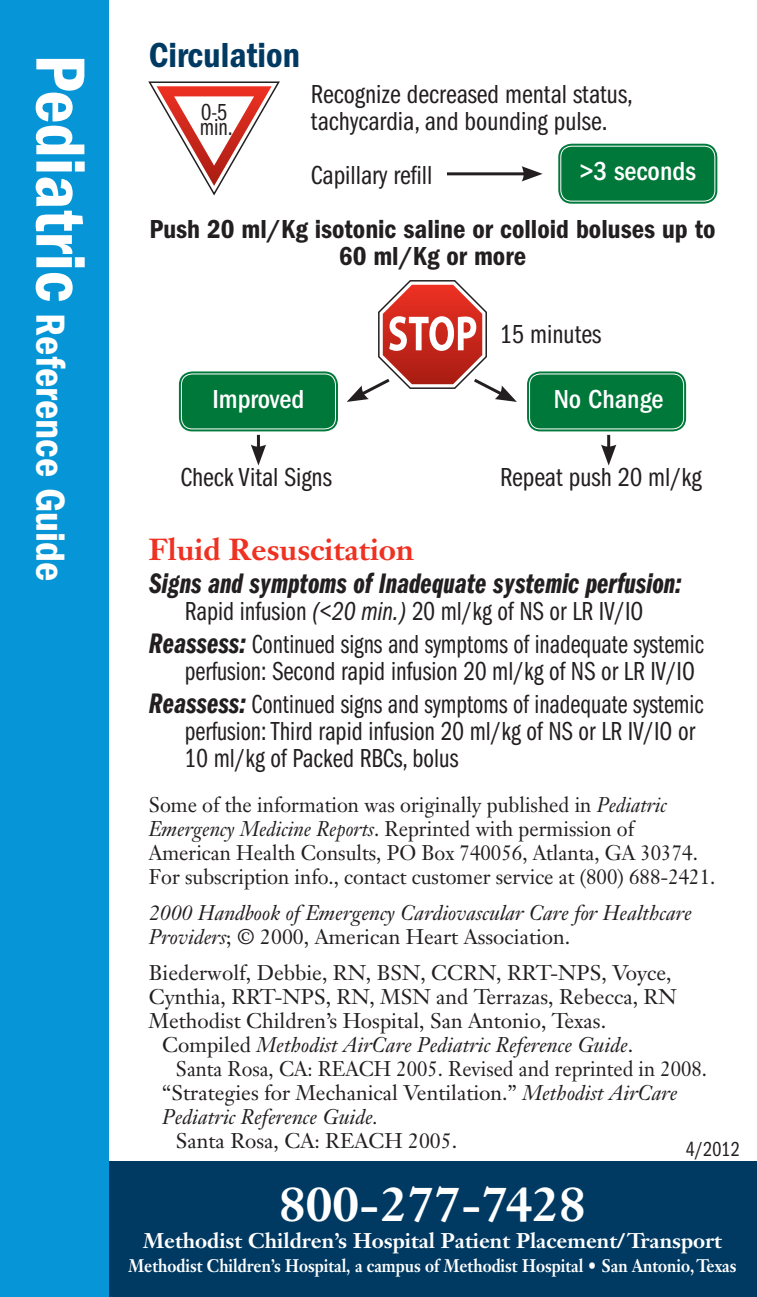
<style>
.page{position:relative;width:757px;height:1297px;background:#fff}
.page>*{position:absolute;margin:0;border:0;box-sizing:border-box;transform-origin:0 0}
.t1{font:700 48px "Janson Text";color:#fff}
.t2{font:600 condensed 42px "Franklin Gothic";color:#fff}
.t3{font:600 condensed 36px "Franklin Gothic";color:#003a62}
.t4{font:700 30px "Janson Text";color:#ef3122}
.t5{font:29.4px "Franklin Gothic Demi Cmpr Ital";color:#231f20}
.t6{font:27px/33px "Franklin Gothic Book Cmpr";color:#231f20}
.t7{font:27px/27px "Franklin Gothic Book Cmpr";color:#231f20;scale:1.05 1}
.t8{font:600 condensed 27px/27px "Franklin Gothic";color:#231f20;text-align:center}
.t9{font:500 condensed 27px "Franklin Gothic";color:#fff}
.t10{font:24px "Franklin Gothic Book Cmpr";color:#231f20}
.t11{font:21px/24px "Janson Text";color:#231f20;scale:.96 1}
.t12{font:21px "Janson Text";color:#231f20}
.t13{font:italic 21px/24px "Janson Text";color:#231f20}
.t14{font:700 21px "Janson Text";color:#fff}
.t15{font:21px "Janson Text";color:#231f20;scale:.95 1}
.t16{font:21px "Franklin Gothic Book Cmpr";color:#231f20}
.t17{font:700 18px "Janson Text";color:#fff;scale:.87 1}
.s1{font-size:72px}
.s2{font-family:"Franklin Gothic Book Cmpr Ital"}
.s3{font-family:"Franklin Gothic Demi Cmpr Ital";font-size:29.4px}
.s4{font-style:italic}
.s5{font-style:normal}
</style>
<div class="page">
<div style="left:0;top:1161px;width:757px;height:136px;background:#003a62"></div>
<div style="left:0;top:0;width:108px;height:1297px;background:#0696d7"></div>
<svg style="left:148px;top:81px;width:132px;height:115px"></svg>
<div style="left:558px;top:144px;width:159px;height:60px;background:#00783a;border-radius:13px"></div>
<div style="left:555px;top:141px;width:165px;height:66px;border:1px solid #fff;border-radius:16px"></div>
<div style="left:560px;top:146px;width:155px;height:56px;border:1px solid #fff;border-radius:11px"></div>
<hr style="left:447px;top:172px;width:79px;height:3px;background:#231f20">
<svg style="left:521px;top:166px;width:21px;height:15px"></svg>
<div style="left:179px;top:371px;width:159px;height:60px;background:#00783a;border-radius:13px"></div>
<div style="left:176px;top:368px;width:165px;height:66px;border:1px solid #fff;border-radius:16px"></div>
<div style="left:181px;top:373px;width:155px;height:56px;border:1px solid #fff;border-radius:11px"></div>
<div style="left:527px;top:371px;width:159px;height:60px;background:#00783a;border-radius:13px"></div>
<div style="left:524px;top:368px;width:165px;height:66px;border:1px solid #fff;border-radius:16px"></div>
<div style="left:529px;top:373px;width:155px;height:56px;border:1px solid #fff;border-radius:11px"></div>
<svg style="left:347px;top:280px;width:170px;height:122px"></svg>
<hr style="left:257px;top:435px;width:3px;height:14px;background:#231f20">
<svg style="left:251px;top:444px;width:15px;height:21px"></svg>
<hr style="left:607px;top:435px;width:3px;height:14px;background:#231f20">
<svg style="left:601px;top:444px;width:15px;height:21px"></svg>
<h2 class="t2" style="left:74px;top:54px;width:529px;rotate:90deg"><span class="s1">Pediatric</span> Reference Guide</h2>
<h3 class="t3" style="left:149px;top:34px;width:152px">Circulation</h3>
<p class="t7" style="left:311px;top:81px;width:308px">Recognize decreased mental status, tachycardia, and bounding pulse.</p>
<p class="t7" style="left:311px;top:162px;width:117px">Capillary refill</p>
<p class="t8" style="left:150px;top:215px;width:567px">Push 20 ml/Kg isotonic saline or colloid boluses up to<br>60 ml/Kg or more</p>
<p class="t10" style="left:201px;top:99px;width:28px">0-5</p>
<p class="t10" style="left:200px;top:114px;width:35px">min.</p>
<p class="t9" style="left:579px;top:156px;width:118px">&gt;3 seconds</p>
<p class="t9" style="left:212px;top:384px;width:94px">Improved</p>
<p class="t7" style="left:180px;top:464px;width:146px">Check Vital Signs</p>
<p class="t7" style="left:500px;top:321px;width:98px">15 minutes</p>
<p class="t9" style="left:554px;top:384px;width:111px">No Change</p>
<p class="t7" style="left:500px;top:464px;width:194px">Repeat push 20 ml/kg</p>
<p class="t4" style="left:149px;top:530px;width:266px">Fluid Resuscitation</p>
<p class="t5" style="left:149px;top:566px;width:534px">Signs and symptoms of Inadequate systemic perfusion:</p>
<p class="t6" style="left:149px;top:595px;width:556px;text-indent:36px">Rapid infusion <span class="s2">(&lt;20 min.)</span> 20 ml/kg of NS or LR IV/IO<br><span class="s3">Reassess:</span> Continued signs and symptoms of inadequate systemic</p>
<p class="t6" style="left:149px;top:655px;width:556px;text-indent:36px">perfusion: Second rapid infusion 20 ml/kg of NS or LR IV/IO<br><span class="s3">Reassess:</span> Continued signs and symptoms of inadequate systemic</p>
<p class="t6" style="left:185px;top:718px;width:512px;line-height:27px">perfusion: Third rapid infusion 20 ml/kg of NS or LR IV/IO or<br>10 ml/kg of Packed RBCs, bolus</p>
<p class="t11" style="left:149px;top:792px;width:591px">Some of the information was originally published in <span class="s4">Pediatric Emergency Medicine Reports</span>. Reprinted with permission of American Health Consults, PO Box 740056, Atlanta, GA 30374.<br>For subscription info., contact customer service at (800) 688-2421.</p>
<p class="t13" style="left:149px;top:901px;width:544px">2000 Handbook of Emergency Cardiovascular Care for Healthcare<br>Providers<span class="s5">; © 2000, American Heart Association.</span></p>
<p class="t12" style="left:149px;top:959px;width:524px">Biederwolf, Debbie, RN, BSN, CCRN, RRT-NPS, Voyce,</p>
<p class="t12" style="left:149px;top:983px;width:529px">Cynthia, RRT-NPS, RN, MSN and Terrazas, Rebecca, RN</p>
<p class="t12" style="left:149px;top:1007px;width:459px">Methodist Children’s Hospital, San Antonio, Texas.</p>
<p class="t13" style="left:162px;top:1033px;width:472px"><span class="s5">Compiled</span> Methodist AirCare Pediatric Reference Guide<span class="s5">.</span></p>
<p class="t15" style="left:176px;top:1055px;width:560px">Santa Rosa, CA: REACH 2005. Revised and reprinted in 2008.</p>
<p class="t12" style="left:162px;top:1079px;width:517px">“Strategies for Mechanical Ventilation.” <span class="s4">Methodist AirCare</span></p>
<p class="t13" style="left:162px;top:1105px;width:217px">Pediatric Reference Guide.</p>
<p class="t12" style="left:176px;top:1127px;width:283px">Santa Rosa, CA: REACH 2005.</p>
<p class="t16" style="left:685px;top:1137px;width:56px">4/2012</p>
<h1 class="t1" style="left:279px;top:1173px;width:308px">800-277-7428</h1>
<p class="t14" style="left:143px;top:1226px;width:580px">Methodist Children’s Hospital Patient Placement/Transport</p>
<p class="t17" style="left:128px;top:1253px;width:700px">Methodist Children’s Hospital, a campus of Methodist Hospital • San Antonio, Texas</p>
</div>
